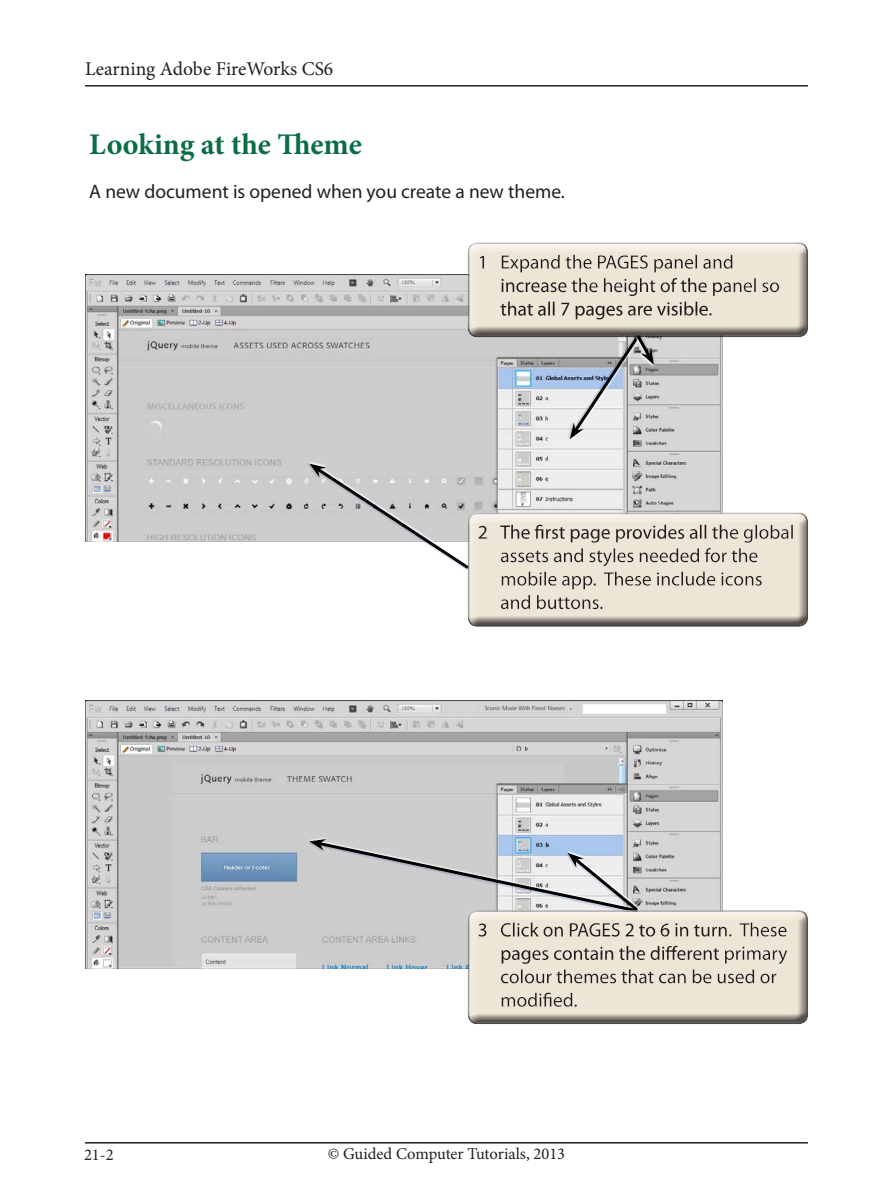
<style>
.page{position:relative;width:893px;height:1191px;background:#fff}
.page>*{position:absolute;margin:0;border:0;box-sizing:border-box;transform-origin:0 0}
.Sub-Head{font:700 30px "Minion Pro";color:#0a6e45}
.Paragraph{font:19.5px "Myriad Pro";color:#231f20}
.Body{font:19.5px "Minion Pro";color:#231f20}
.Body-2{font:16.5px "Minion Pro";color:#231f20}
</style>
<div class="page">
<hr style="left:85px;top:1142px;width:723px;height:1px;background:#231f20">
<hr style="left:85px;top:85px;width:723px;height:2px;background:#231f20">
<img style="left:85px;top:274px;width:638px;height:268px">
<img style="left:85px;top:701px;width:638px;height:267px">
<div style="left:307px;top:837px;width:333px;height:75px;background:#fff;opacity:.94"></div>
<svg style="left:468px;top:337px;width:331px;height:102px"></svg>
<div style="left:468px;top:241px;width:340px;height:90px;background:#e2e1e1"></div>
<div style="left:468px;top:243px;width:340px;height:94px;background:#231f20;opacity:.75"></div>
<svg style="left:309px;top:463px;width:414px;height:155px"></svg>
<div style="left:468px;top:511px;width:349px;height:116px;background:#231f20;opacity:.75"></div>
<svg style="left:309px;top:839px;width:414px;height:176px"></svg>
<div style="left:468px;top:907px;width:342px;height:111px;background:#fff;opacity:.75"></div>
<div style="left:468px;top:911px;width:342px;height:113px;background:#231f20;opacity:.75"></div>
<p class="Body" style="left:85px;top:56px;width:250px">Learning Adobe FireWorks CS6</p>
<p class="Sub-Head" style="left:89px;top:123px;width:274px">Looking at the Theme</p>
<p class="Paragraph" style="left:89px;top:180px;width:477px">A new document is opened when you create a new theme.</p>
<p class="Body-2" style="left:84px;top:1143px;width:31px">21-2</p>
<p class="Body-2" style="left:328px;top:1143px;width:239px">© Guided Computer Tutorials, 2013</p>
</div>
